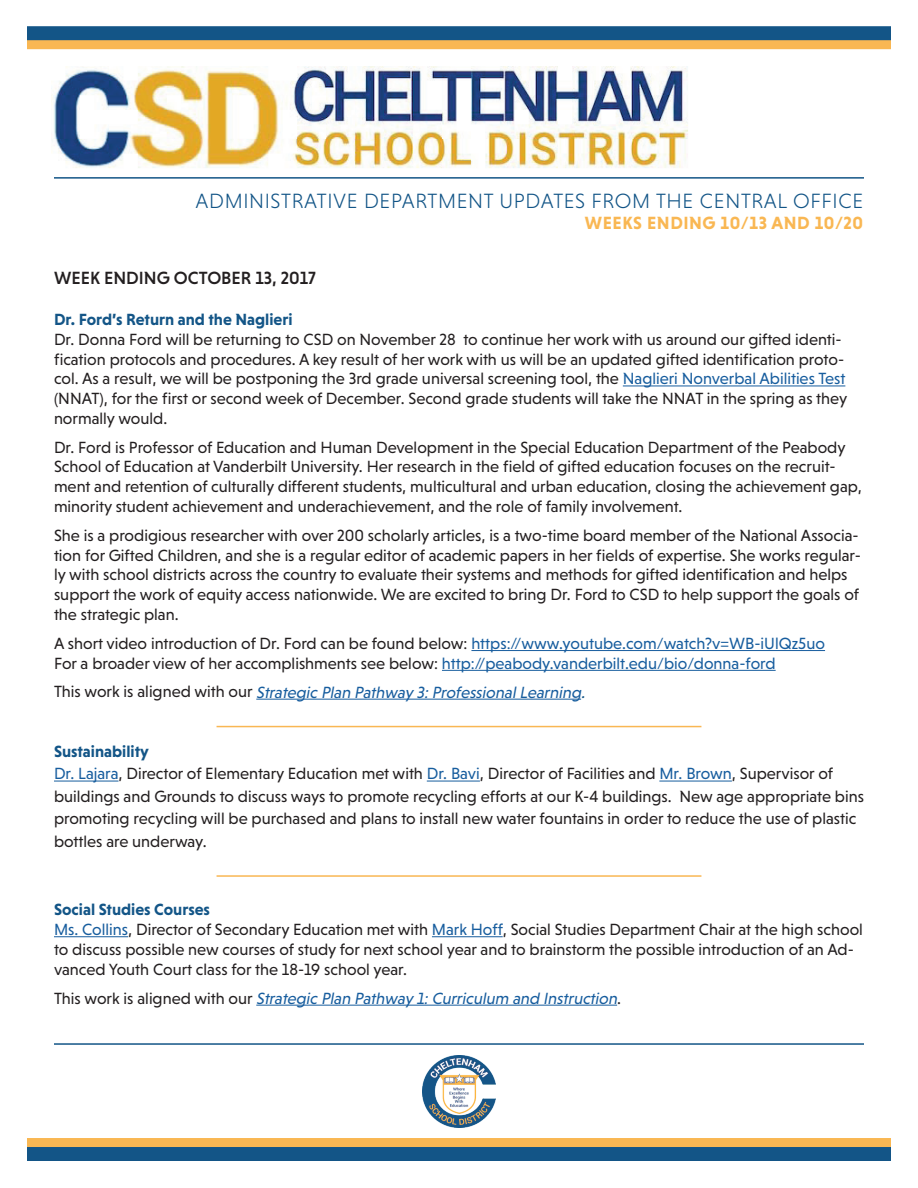
<style>
.page{position:relative;width:918px;height:1188px;background:#fff}
.page>*{position:absolute;margin:0;border:0;box-sizing:border-box;transform-origin:0 0}
.t1{font:300 21px "Niveau Grotesk";letter-spacing:.03em;color:#135587}
.t2{font:700 18px "Niveau Grotesk";letter-spacing:.03em;color:#f9b753}
.t3{font:500 18px "Niveau Grotesk";color:#231f20}
.t4{font:16.5px/19.8px "Niveau Grotesk";color:#231f20}
.t5{font:italic 16.5px "Niveau Grotesk";color:#175d9e}
.t6{font:700 16.5px "Niveau Grotesk";color:#135587}
.s1{color:#175d9e}
.s2{font-style:normal;color:#231f20}
.s3{color:#135587}
.s4{font-weight:700;color:#135587}
</style>
<div class="page">
<img style="left:51px;top:66px;width:637px;height:102px">
<div style="left:27px;top:26px;width:864px;height:15px;background:#135587"></div>
<div style="left:27px;top:40px;width:864px;height:9px;background:#f9b753"></div>
<hr style="left:54px;top:177px;width:810px;height:2px;background:#135587">
<div style="left:27px;top:1146px;width:864px;height:15px;background:#135587"></div>
<div style="left:27px;top:1138px;width:864px;height:9px;background:#f9b753"></div>
<hr style="left:54px;top:1043px;width:810px;height:2px;background:#135587">
<img style="left:423px;top:1055px;width:72px;height:73px">
<hr style="left:623px;top:386px;width:222px;height:1px;background:#175d9e">
<hr style="left:471px;top:650px;width:354px;height:1px;background:#175d9e">
<hr style="left:442px;top:670px;width:334px;height:1px;background:#175d9e">
<hr style="left:256px;top:699px;width:325px;height:1px;background:#175d9e">
<hr style="left:54px;top:781px;width:65px;height:1px;background:#175d9e">
<hr style="left:427px;top:781px;width:53px;height:1px;background:#175d9e">
<hr style="left:659px;top:781px;width:73px;height:1px;background:#175d9e">
<hr style="left:54px;top:936px;width:74px;height:1px;background:#175d9e">
<hr style="left:432px;top:936px;width:71px;height:1px;background:#175d9e">
<hr style="left:256px;top:1005px;width:361px;height:1px;background:#175d9e">
<hr style="left:217px;top:726px;width:484px;height:1px;background:#f9b753">
<hr style="left:217px;top:875px;width:484px;height:2px;background:#f9b753">
<p class="t1" style="left:196px;top:189px;width:669px">ADMINISTRATIVE DEPARTMENT UPDATES FROM THE CENTRAL OFFICE</p>
<p class="t2" style="left:585px;top:213px;width:280px">WEEKS ENDING 10/13 AND 10/20</p>
<p class="t3" style="left:54px;top:267px;width:263px">WEEK ENDING OCTOBER 13, 2017</p>
<p class="t6" style="left:54px;top:310px;width:240px">Dr. Ford’s Return and the Naglieri</p>
<p class="t4" style="left:54px;top:329px;width:795px">Dr. Donna Ford will be returning to CSD on November 28 to continue her work with us around our gifted identi&shy;fication protocols and procedures. A key result of her work with us will be an updated gifted identification proto&shy;col. As a result, we will be postponing the 3rd grade universal screening tool, the <span class="s1">Naglieri Nonverbal Abilities Test </span>(NNAT), for the first or second week of December. Second grade students will take the NNAT in the spring as they normally would.</p>
<p class="t4" style="left:54px;top:437px;width:810px">Dr. Ford is Professor of Education and Human Development in the Special Education Department of the Peabody School of Education at Vanderbilt University. Her research in the field of gifted education focuses on the recruit&shy;ment and retention of culturally different students, multicultural and urban education, closing the achievement gap, minority student achievement and underachievement, and the role of family involvement.</p>
<p class="t4" style="left:54px;top:525px;width:809px">She is a prodigious researcher with over 200 scholarly articles, is a two-time board member of the National Associa&shy;tion for Gifted Children, and she is a regular editor of academic papers in her fields of expertise. She works regular&shy;ly with school districts across the country to evaluate their systems and methods for gifted identification and helps support the work of equity access nationwide. We are excited to bring Dr. Ford to CSD to help support the goals of the strategic plan.</p>
<p class="t4" style="left:54px;top:633px;width:773px">A short video introduction of Dr. Ford can be found below: <span class="s1">https://www.youtube.com/watch?v=WB-iUlQz5uo<br></span>For a broader view of her accomplishments see below: <span class="s1">http://peabody.vanderbilt.edu/bio/donna-ford</span></p>
<p class="t5" style="left:54px;top:683px;width:536px"><span class="s2">T h i s w o r k i s a l i g n e d w i t h o u r</span> Strategic Plan Pathway 3:ProfessionalLearning<span class="s3">.</span></p>
<p class="t4" style="left:54px;top:740px;width:812px;line-height:22.5px"><span class="s4">Sustainability<br></span><span class="s1">Dr. Lajara</span>, Director of Elementary Education met with <span class="s1">Dr. Bavi</span>, Director of Facilities and <span class="s1">Mr. Brown</span>, Supervisor of buildings and Grounds to discuss ways to promote recycling efforts at our K-4 buildings. New age appropriate bins promoting recycling will be purchased and plans to install new water fountains in order to reduce the use of plastic bottles are underway.</p>
<p class="t4" style="left:54px;top:900px;width:810px"><span class="s4">Social Studies Courses<br></span><span class="s1">Ms. Collins</span>, Director of Secondary Education met with <span class="s1">Mark Hoff</span>, Social Studies Department Chair at the high school to discuss possible new courses of study for next school year and to brainstorm the possible introduction of an Ad&shy;vanced Youth Court class for the 18-19 school year.</p>
<p class="t5" style="left:54px;top:989px;width:569px"><span class="s2">T h i s wo r k i s a l i g n e d w i t h o u r</span> Strategic Plan Pathway 1:Curriculum and Instruction<span class="s2">.</span></p>
</div>
